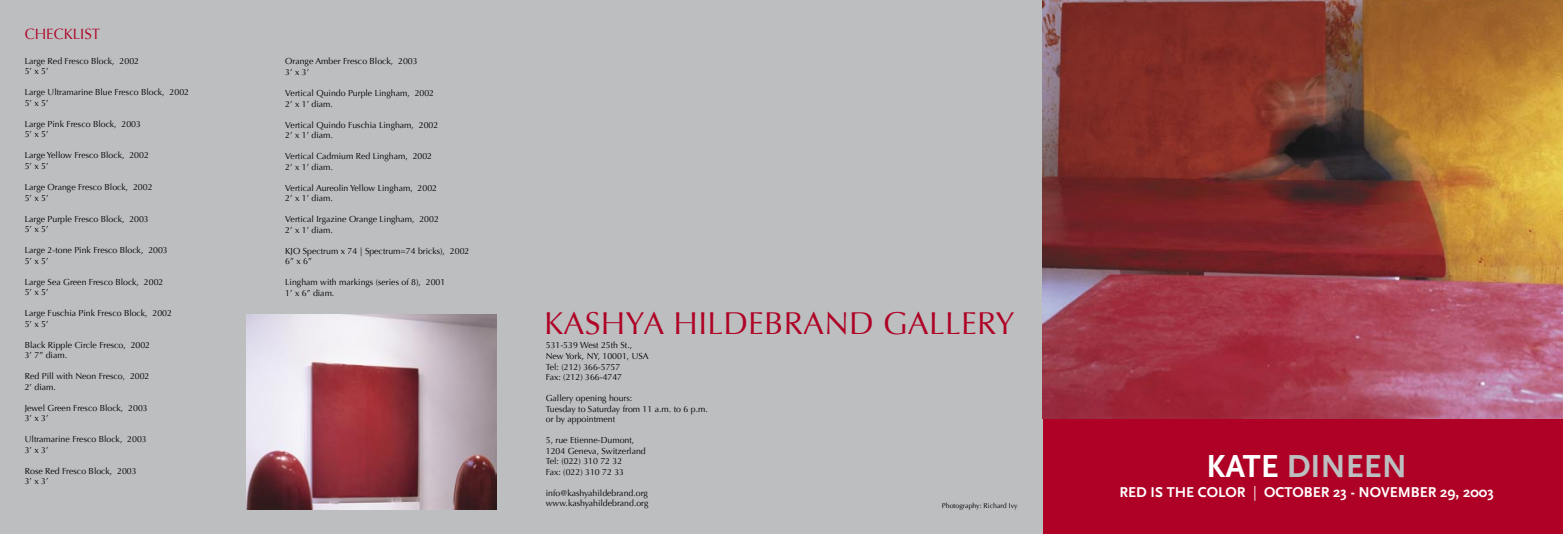
<style>
.page{position:relative;width:1563px;height:534px;background:#fff}
.page>*{position:absolute;margin:0;border:0;box-sizing:border-box;transform-origin:0 0}
.t1{font:700 33.25px "Scala Sans";color:#bcbebf}
.t2{font:31.5px "Optima";letter-spacing:.01em;color:#af0025}
.t3{font:700 14.88px "Scala Sans";color:#fff}
.t4{font:14.88px "Optima";color:#af0025}
.t5{font:8.75px "Optima";color:#000}
.t6{font:7px "Optima";color:#000}
.s1{color:#fff}
.s2{font-family:"Scala Caps";font-weight:400}
</style>
<div class="page">
<div style="left:0;top:0;width:1042px;height:533px;background:#bcbebf"></div>
<div style="left:1042px;top:0;width:521px;height:533px;background:#af0025"></div>
<img style="left:1042px;top:0;width:521px;height:418px">
<img style="left:246px;top:314px;width:250px;height:195px">
<p class="t4" style="left:25px;top:25px;width:77px">CHECKLIST</p>
<p class="t5" style="left:25px;top:56px;width:116px">Large Red Fresco Block, 2002</p>
<p class="t5" style="left:25px;top:66px;width:25px">5’ x 5’</p>
<p class="t5" style="left:25px;top:87px;width:166px">Large Ultramarine Blue Fresco Block, 2002</p>
<p class="t5" style="left:25px;top:98px;width:25px">5’ x 5’</p>
<p class="t5" style="left:25px;top:119px;width:118px">Large Pink Fresco Block, 2003</p>
<p class="t5" style="left:25px;top:129px;width:25px">5’ x 5’</p>
<p class="t5" style="left:25px;top:150px;width:126px">Large Yellow Fresco Block, 2002</p>
<p class="t5" style="left:25px;top:161px;width:25px">5’ x 5’</p>
<p class="t5" style="left:25px;top:182px;width:129px">Large Orange Fresco Block, 2002</p>
<p class="t5" style="left:25px;top:192px;width:25px">5’ x 5’</p>
<p class="t5" style="left:25px;top:213px;width:126px">Large Purple Fresco Block, 2003</p>
<p class="t5" style="left:25px;top:224px;width:25px">5’ x 5’</p>
<p class="t5" style="left:25px;top:245px;width:144px">Large 2-tone Pink Fresco Block, 2003</p>
<p class="t5" style="left:25px;top:255px;width:25px">5’ x 5’</p>
<p class="t5" style="left:25px;top:276px;width:140px">Large Sea Green Fresco Block, 2002</p>
<p class="t5" style="left:25px;top:287px;width:25px">5’ x 5’</p>
<p class="t5" style="left:25px;top:308px;width:149px">Large Fuschia Pink Fresco Block, 2002</p>
<p class="t5" style="left:25px;top:318px;width:25px">5’ x 5’</p>
<p class="t5" style="left:25px;top:339px;width:127px">Black Ripple Circle Fresco, 2002</p>
<p class="t5" style="left:25px;top:350px;width:44px">3’ 7” diam.</p>
<p class="t5" style="left:25px;top:371px;width:126px">Red Pill with Neon Fresco, 2002</p>
<p class="t5" style="left:25px;top:381px;width:33px">2’ diam.</p>
<p class="t5" style="left:25px;top:402px;width:124px">Jewel Green Fresco Block, 2003</p>
<p class="t5" style="left:25px;top:413px;width:25px">3’ x 3’</p>
<p class="t5" style="left:25px;top:434px;width:123px">Ultramarine Fresco Block, 2003</p>
<p class="t5" style="left:25px;top:444px;width:25px">3’ x 3’</p>
<p class="t5" style="left:25px;top:465px;width:113px">Rose Red Fresco Block, 2003</p>
<p class="t5" style="left:25px;top:476px;width:25px">3’ x 3’</p>
<p class="t5" style="left:285px;top:56px;width:134px">Orange Amber Fresco Block, 2003</p>
<p class="t5" style="left:285px;top:67px;width:25px">3’ x 3’</p>
<p class="t5" style="left:285px;top:88px;width:150px">Vertical Quindo Purple Lingham, 2002</p>
<p class="t5" style="left:285px;top:98px;width:49px">2’ x 1’ diam.</p>
<p class="t5" style="left:285px;top:119px;width:155px">Vertical Quindo Fuschia Lingham, 2002</p>
<p class="t5" style="left:285px;top:130px;width:49px">2’ x 1’ diam.</p>
<p class="t5" style="left:285px;top:151px;width:148px">Vertical Cadmium Red Lingham, 2002</p>
<p class="t5" style="left:285px;top:161px;width:49px">2’ x 1’ diam.</p>
<p class="t5" style="left:285px;top:182px;width:153px">Vertical Aureolin Yellow Lingham, 2002</p>
<p class="t5" style="left:285px;top:193px;width:49px">2’ x 1’ diam.</p>
<p class="t5" style="left:285px;top:214px;width:155px">Vertical Irgazine Orange Lingham, 2002</p>
<p class="t5" style="left:285px;top:224px;width:49px">2’ x 1’ diam.</p>
<p class="t5" style="left:285px;top:245px;width:186px">KJO Spectrum x 74 | Spectrum=74 bricks), 2002</p>
<p class="t5" style="left:285px;top:256px;width:28px">6” x 6”</p>
<p class="t5" style="left:285px;top:277px;width:161px">Lingham with markings (series of 8), 2001</p>
<p class="t5" style="left:285px;top:287px;width:51px">1’ x 6” diam.</p>
<p class="t2" style="left:544px;top:305px;width:472px">KASHYA HILDEBRAND GALLERY</p>
<p class="t5" style="left:546px;top:340px;width:88px">531-539 West 25th St.,</p>
<p class="t5" style="left:546px;top:350px;width:104px">New York, NY, 10001, USA</p>
<p class="t5" style="left:546px;top:361px;width:76px">Tel: (212) 366-5757</p>
<p class="t5" style="left:546px;top:371px;width:78px">Fax: (212) 366-4747</p>
<p class="t5" style="left:546px;top:392px;width:88px">Gallery opening hours:</p>
<p class="t5" style="left:546px;top:403px;width:163px">Tuesday to Saturday from 11 a.m. to 6 p.m.</p>
<p class="t5" style="left:546px;top:413px;width:71px">or by appointment</p>
<p class="t5" style="left:546px;top:434px;width:90px">5, rue Etienne-Dumont,</p>
<p class="t5" style="left:546px;top:445px;width:101px">1204 Geneva, Switzerland</p>
<p class="t5" style="left:546px;top:455px;width:78px">Tel: (022) 310 72 32</p>
<p class="t5" style="left:546px;top:466px;width:80px">Fax: (022) 310 72 33</p>
<p class="t5" style="left:546px;top:487px;width:104px">info@kashyahildebrand.org</p>
<p class="t5" style="left:546px;top:497px;width:104px">www.kashyahildebrand.org</p>
<p class="t6" style="left:942px;top:501px;width:77px">Photography: Richard Ivy</p>
<p class="t1" style="left:1206px;top:447px;width:202px"><span class="s1">KATE</span> DINEEN</p>
<p class="t3" style="left:1119px;top:483px;width:376px">RED IS THE COLOR <span class="s2">|</span> OCTOBER 23 - NOVEMBER 29, 2003</p>
</div>
